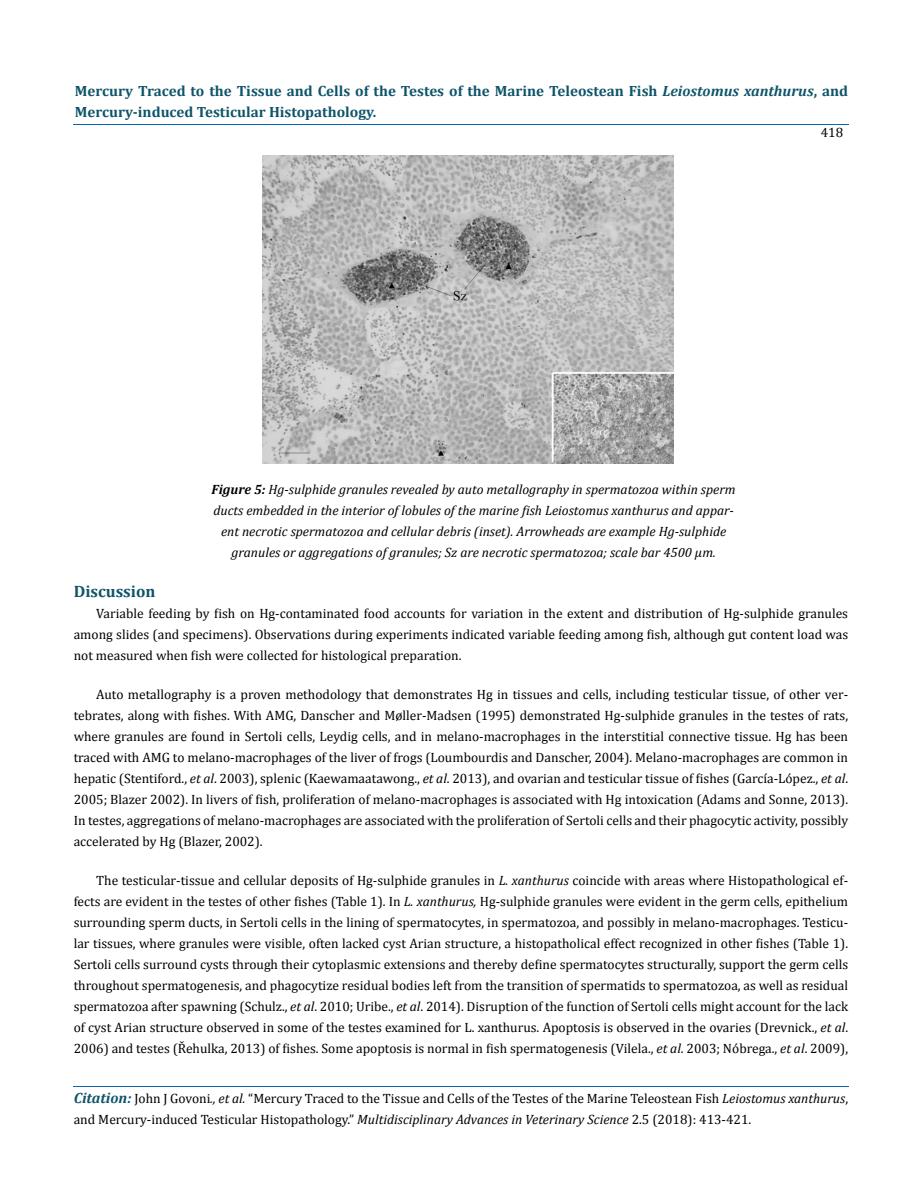
<style>
.page{position:relative;width:917px;height:1190px;background:#fff}
.page>*{position:absolute;margin:0;border:0;box-sizing:border-box;transform-origin:0 0}
.t1{font:700 16.5px "Cambria";color:#0e546a}
.t2{font:700 14.85px/21px "Cambria";color:#0e546a}
.t3{font:13.5px/21px "Cambria";color:#000;text-align:justify}
.t4{font:italic 13.5px/21px "Cambria";color:#000;text-align:center}
.s1{font-style:italic}
.s2{font-weight:700}
.s3{font-weight:700;font-style:italic;font-size:14.85px;color:#0e546a}
</style>
<div class="page">
<hr style="left:73px;top:1086px;width:775px;height:1px;background:#0d66b1">
<hr style="left:74px;top:125px;width:774px;height:1px;background:#0d66b1">
<img style="left:262px;top:155px;width:412px;height:309px">
<p class="t2" style="left:75px;top:80px;width:774px">Mercury Traced to the Tissue and Cells of the Testes of the Marine Teleostean Fish <span class="s1">Leiostomus xanthurus</span>, and<br>Mercury-induced Testicular Histopathology.</p>
<p class="t3" style="left:820px;top:122px;width:24px">418</p>
<p class="t4" style="left:211px;top:478px;width:525px"><span class="s2">Figure 5:</span> Hg-sulphide granules revealed by auto metallography in spermatozoa within sperm ducts embedded in the interior of lobules of the marine fish Leiostomus xanthurus and appar&shy;ent necrotic spermatozoa and cellular debris (inset). Arrowheads are example Hg-sulphide granules or aggregations of granules; Sz are necrotic spermatozoa; scale bar 4500 µm.</p>
<p class="t1" style="left:74px;top:581px;width:83px">Discussion</p>
<p class="t3" style="left:74px;top:602px;width:776px;text-indent:23px">Variable feeding by fish on Hg-contaminated food accounts for variation in the extent and distribution of Hg-sulphide granules among slides (and specimens). Observations during experiments indicated variable feeding among fish, although gut content load was not measured when fish were collected for histological preparation.</p>
<p class="t3" style="left:74px;top:683px;width:776px;text-indent:22px">Auto metallography is a proven methodology that demonstrates Hg in tissues and cells, including testicular tissue, of other ver&shy;tebrates, along with fishes. With AMG, Danscher and Møller-Madsen (1995) demonstrated Hg-sulphide granules in the testes of rats, where granules are found in Sertoli cells, Leydig cells, and in melano-macrophages in the interstitial connective tissue. Hg has been traced with AMG to melano-macrophages of the liver of frogs (Loumbourdis and Danscher, 2004). Melano-macrophages are common in hepatic (Stentiford., <span class="s1">et al</span>. 2003), splenic (Kaewamaatawong., <span class="s1">et al</span>. 2013), and ovarian and testicular tissue of fishes (García-López., <span class="s1">et al</span>.<br>2005; Blazer 2002). In livers of fish, proliferation of melano-macrophages is associated with Hg intoxication (Adams and Sonne, 2013).<br>In testes, aggregations of melano-macrophages are associated with the proliferation of Sertoli cells and their phagocytic activity, possibly accelerated by Hg (Blazer, 2002).</p>
<p class="t3" style="left:74px;top:869px;width:776px;text-indent:23px">The testicular-tissue and cellular deposits of Hg-sulphide granules in <span class="s1">L. xanthurus</span> coincide with areas where Histopathological ef&shy;fects are evident in the testes of other fishes (Table 1). In <span class="s1">L. xanthurus,</span> Hg-sulphide granules were evident in the germ cells, epithelium surrounding sperm ducts, in Sertoli cells in the lining of spermatocytes, in spermatozoa, and possibly in melano-macrophages. Testicu&shy;lar tissues, where granules were visible, often lacked cyst Arian structure, a histopatholical effect recognized in other fishes (Table 1).<br>Sertoli cells surround cysts through their cytoplasmic extensions and thereby define spermatocytes structurally, support the germ cells throughout spermatogenesis, and phagocytize residual bodies left from the transition of spermatids to spermatozoa, as well as residual spermatozoa after spawning (Schulz., <span class="s1">et al</span>. 2010; Uribe., <span class="s1">et al</span>. 2014). Disruption of the function of Sertoli cells might account for the lack of cyst Arian structure observed in some of the testes examined for L. xanthurus. Apoptosis is observed in the ovaries (Drevnick., <span class="s1">et al</span>.<br>2006) and testes (Řehulka, 2013) of fishes. Some apoptosis is normal in fish spermatogenesis (Vilela., <span class="s1">et al</span>. 2003; Nóbrega., <span class="s1">et al</span>. 2009),</p>
<p class="t3" style="left:74px;top:1088px;width:776px"><span class="s3">Citation:</span> John J Govoni<span class="s1">., et al.</span> “Mercury Traced to the Tissue and Cells of the Testes of the Marine Teleostean Fish <span class="s1">Leiostomus xanthurus</span>, and Mercury-induced Testicular Histopathology.” <span class="s1">Multidisciplinary Advances in Veterinary Science</span> 2.5 (2018): 413-421.</p>
</div>
